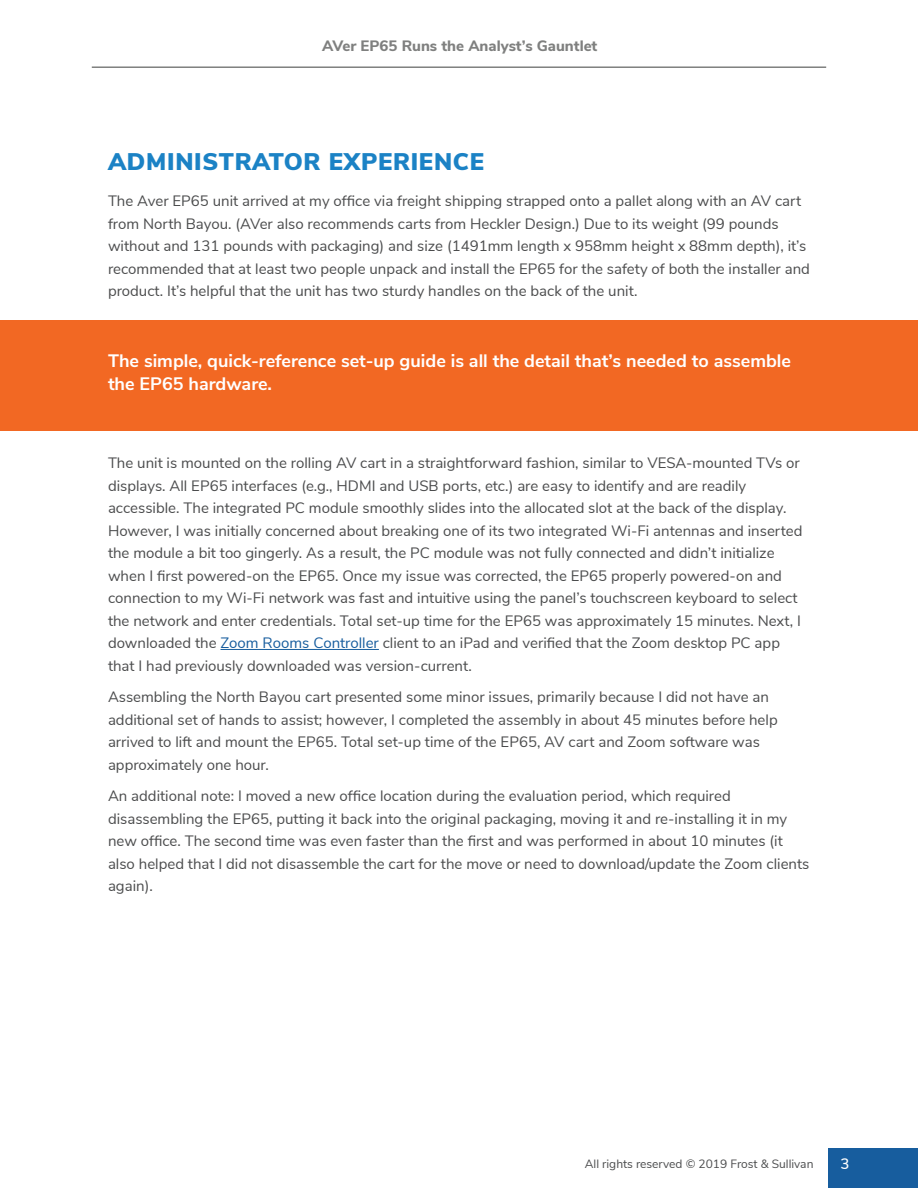
<style>
.page{position:relative;width:918px;height:1188px;background:#fff}
.page>*{position:absolute;margin:0;border:0;box-sizing:border-box;transform-origin:0 0}
.t1{font:900 24px "Nunito Sans";letter-spacing:.03em;color:#1b82c5}
.t2{font:700 18px/22.5px "Nunito Sans";color:#fff}
.t3{font:15px/22.5px "Nunito Sans";color:#4b4c4d}
.t4{font:800 15px "Nunito Sans";color:#7f807f}
.t5{font:600 15px "Nunito Sans";color:#fff}
.t6{font:12px "Nunito Sans";color:#4b4c4d}
.s1{color:#175d9e}
</style>
<div class="page">
<div style="left:828px;top:1148px;width:90px;height:40px;background:#175d9e"></div>
<hr style="left:92px;top:66px;width:734px;height:2px;background:#7f807f">
<hr style="left:220px;top:649px;width:159px;height:1px;background:#175d9e">
<div style="left:0;top:320px;width:918px;height:110px;background:#f26823"></div>
<p class="t4" style="left:322px;top:35px;width:277px">AVer EP65 Runs the Analyst’s Gauntlet</p>
<h1 class="t1" style="left:108px;top:144px;width:378px">ADMINISTRATOR EXPERIENCE</h1>
<p class="t3" style="left:108px;top:189px;width:703px">The Aver EP65 unit arrived at my office via freight shipping strapped onto a pallet along with an AV cart from North Bayou. (AVer also recommends carts from Heckler Design.) Due to its weight (99 pounds without and 131 pounds with packaging) and size (1491mm length x 958mm height x 88mm depth), it’s recommended that at least two people unpack and install the EP65 for the safety of both the installer and product. It’s helpful that the unit has two sturdy handles on the back of the unit.</p>
<p class="t2" style="left:108px;top:349px;width:685px">The simple, quick-reference set-up guide is all the detail that’s needed to assemble the EP65 hardware.</p>
<p class="t3" style="left:108px;top:451px;width:696px">The unit is mounted on the rolling AV cart in a straightforward fashion, similar to VESA-mounted TVs or displays. All EP65 interfaces (e.g., HDMI and USB ports, etc.) are easy to identify and are readily accessible. The integrated PC module smoothly slides into the allocated slot at the back of the display.<br>However, I was initially concerned about breaking one of its two integrated Wi-Fi antennas and inserted the module a bit too gingerly. As a result, the PC module was not fully connected and didn’t initialize when I first powered-on the EP65. Once my issue was corrected, the EP65 properly powered-on and connection to my Wi-Fi network was fast and intuitive using the panel’s touchscreen keyboard to select the network and enter credentials. Total set-up time for the EP65 was approximately 15 minutes. Next, I downloaded the <span class="s1">Zoom Rooms Controller</span> client to an iPad and verified that the Zoom desktop PC app that I had previously downloaded was version-current.</p>
<p class="t3" style="left:108px;top:685px;width:671px">Assembling the North Bayou cart presented some minor issues, primarily because I did not have an additional set of hands to assist; however, I completed the assembly in about 45 minutes before help arrived to lift and mount the EP65. Total set-up time of the EP65, AV cart and Zoom software was approximately one hour.</p>
<p class="t3" style="left:108px;top:784px;width:703px">An additional note: I moved a new office location during the evaluation period, which required disassembling the EP65, putting it back into the original packaging, moving it and re-installing it in my new office. The second time was even faster than the first and was performed in about 10 minutes (it also helped that I did not disassemble the cart for the move or need to download/update the Zoom clients again).</p>
<p class="t6" style="left:585px;top:1155px;width:230px">All rights reserved © 2019 Frost &amp; Sullivan</p>
<p class="t5" style="left:841px;top:1153px;width:10px">3</p>
</div>
